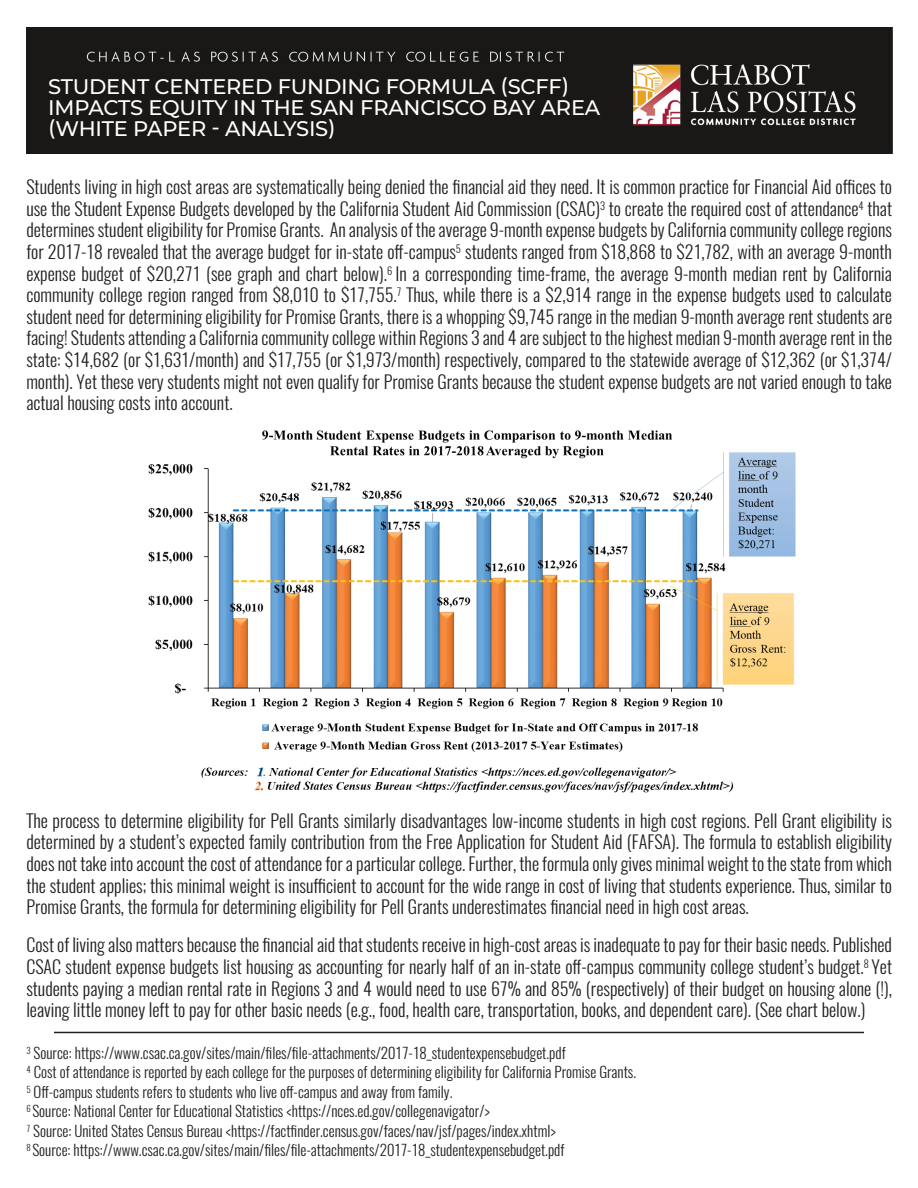
<style>
.page{position:relative;width:918px;height:1188px;background:#fff}
.page>*{position:absolute;margin:0;border:0;box-sizing:border-box;transform-origin:0 0}
.t1{font:500 21px/21px "Montserrat";letter-spacing:-.01em;color:#fff}
.t2{font:300 18px/21.6px "Oswald";color:#231f20;text-align:justify}
.t3{font:300 15px/19.5px "Oswald";color:#231f20}
</style>
<div class="page">
<img style="left:148px;top:430px;width:648px;height:363px">
<div style="left:26px;top:28px;width:866px;height:125px;background:#1a1816"></div>
<img style="left:618px;top:45px;width:249px;height:98px">
<hr style="left:54px;top:1032px;width:810px;height:1px;background:#231f20">
<p class="t1" style="left:48px;top:76px;width:553px">STUDENT CENTERED FUNDING FORMULA (SCFF)<br>IMPACTS EQUITY IN THE SAN FRANCISCO BAY AREA (WHITE PAPER - ANALYSIS)</p>
<p class="t2" style="left:26px;top:176px;width:867px">Students living in high cost areas are systematically being denied the financial aid they need. It is common practice for Financial Aid offices to use the Student Expense Budgets developed by the California Student Aid Commission (CSAC)<sup>3</sup> to create the required cost of attendance<sup>4</sup> that determines student eligibility for Promise Grants. An analysis of the average 9-month expense budgets by California community college regions for 2017-18 revealed that the average budget for in-state off-campus<sup>5</sup> students ranged from $18,868 to $21,782, with an average 9-month expense budget of $20,271 (see graph and chart below).<sup>6</sup> In a corresponding time-frame, the average 9-month median rent by California community college region ranged from $8,010 to $17,755.<sup>7</sup> Thus, while there is a $2,914 range in the expense budgets used to calculate student need for determining eligibility for Promise Grants, there is a whopping $9,745 range in the median 9-month average rent students are facing! Students attending a California community college within Regions 3 and 4 are subject to the highest median 9-month average rent in the state: $14,682 (or $1,631/month) and $17,755 (or $1,973/month) respectively, compared to the statewide average of $12,362 (or $1,374/ month). Yet these very students might not even qualify for Promise Grants because the student expense budgets are not varied enough to take actual housing costs into account.</p>
<p class="t2" style="left:26px;top:810px;width:867px">The process to determine eligibility for Pell Grants similarly disadvantages low-income students in high cost regions. Pell Grant eligibility is determined by a student’s expected family contribution from the Free Application for Student Aid (FAFSA). The formula to establish eligibility does not take into account the cost of attendance for a particular college. Further, the formula only gives minimal weight to the state from which the student applies; this minimal weight is insufficient to account for the wide range in cost of living that students experience. Thus, similar to Promise Grants, the formula for determining eligibility for Pell Grants underestimates financial need in high cost areas.</p>
<p class="t2" style="left:26px;top:934px;width:867px">Cost of living also matters because the financial aid that students receive in high-cost areas is inadequate to pay for their basic needs. Published CSAC student expense budgets list housing as accounting for nearly half of an in-state off-campus community college student’s budget.<sup>8</sup> Yet students paying a median rental rate in Regions 3 and 4 would need to use 67% and 85% (respectively) of their budget on housing alone (!), leaving little money left to pay for other basic needs (e.g., food, health care, transportation, books, and dependent care). (See chart below.)</p>
<p class="t3" style="left:26px;top:1043px;width:611px"><sup>3</sup> Source: https://www.csac.ca.gov/sites/main/files/file-attachments/2017-18_studentexpensebudget.pdf<br><sup>4</sup> Cost of attendance is reported by each college for the purposes of determining eligibility for California Promise Grants.<br><sup>5</sup> Off-campus students refers to students who live off-campus and away from family.<br><sup>6</sup> Source: National Center for Educational Statistics &lt;https://nces.ed.gov/collegenavigator/&gt;<br><sup>7</sup> Source: United States Census Bureau &lt;https://factfinder.census.gov/faces/nav/jsf/pages/index.xhtml&gt;<br><sup>8</sup> Source: https://www.csac.ca.gov/sites/main/files/file-attachments/2017-18_studentexpensebudget.pdf</p>
</div>
